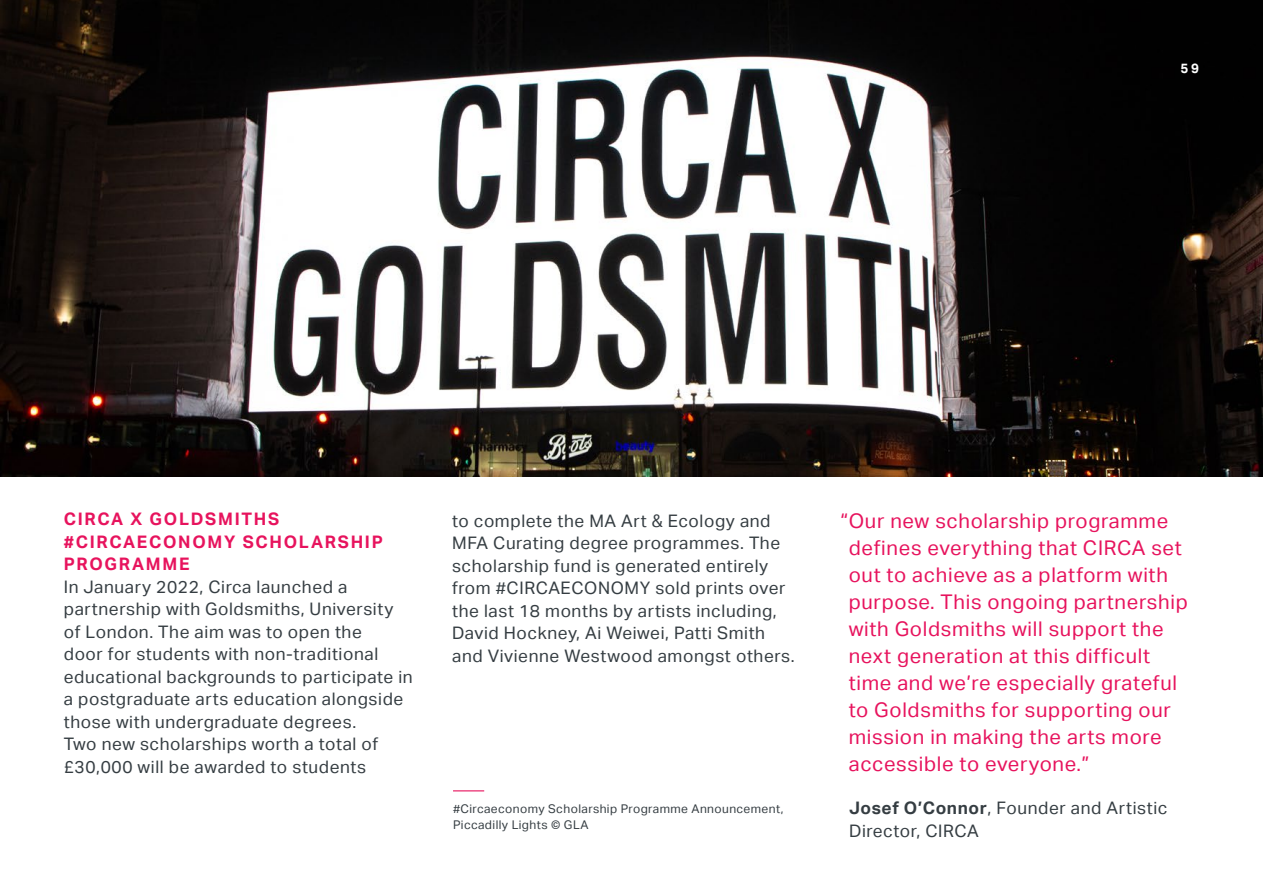
<style>
.page{position:relative;width:1263px;height:893px;background:#fff}
.page>*{position:absolute;margin:0;border:0;box-sizing:border-box;transform-origin:0 0}
.t1{font:20.25px/27px "Aktiv Grotesk";letter-spacing:.035em;color:#e7135d}
.MoL_Body_Copy_11_5_1{font:17.25px/22.5px "Aktiv Grotesk";letter-spacing:.035em;color:#353d42}
.t2{font:700 17.25px/22.5px "Aktiv Grotesk";letter-spacing:.1em;color:#e7135d}
.t3{font:700 13.5px "Aktiv Grotesk";color:#fff}
.SOURCE{font:12px/16.5px "Aktiv Grotesk";letter-spacing:.035em;color:#353d42}
.s1{font-weight:700}
</style>
<div class="page">
<img style="left:0;top:0;width:1263px;height:476px">
<hr style="left:453px;top:790px;width:31px;height:1px;background:#e7135d">
<p class="t3" style="left:1180px;top:61px;width:20px">59</p>
<p class="t2" style="left:64px;top:508px;width:320px">CIRCA X GOLDSMITHS #CIRCAECONOMY SCHOLARSHIP<br>PROGRAMME</p>
<p class="MoL_Body_Copy_11_5_1" style="left:64px;top:576px;width:350px">In January 2022, Circa launched a partnership with Goldsmiths, University of London. The aim was to open the<br>door for students with non-traditional educational backgrounds to participate in a postgraduate arts education alongside those with undergraduate degrees.<br>Two new scholarships worth a total of £30,000 will be awarded to students</p>
<p class="MoL_Body_Copy_11_5_1" style="left:452px;top:509px;width:344px">to complete the MA Art &amp; Ecology and MFA Curating degree programmes. The scholarship fund is generated entirely from #CIRCAECONOMY sold prints over the last 18 months by artists including, David Hockney, Ai Weiwei, Patti Smith and Vivienne Westwood amongst others.</p>
<p class="SOURCE" style="left:453px;top:800px;width:332px">#Circaeconomy Scholarship Programme Announcement,<br>Piccadilly Lights © GLA</p>
<p class="t1" style="left:849px;top:507px;width:341px;text-indent:-8px">“Our new scholarship programme defines everything that CIRCA set out to achieve as a platform with purpose. This ongoing partnership with Goldsmiths will support the next generation at this difficult time and we’re especially grateful to Goldsmiths for supporting our mission in making the arts more accessible to everyone.”</p>
<p class="MoL_Body_Copy_11_5_1" style="left:849px;top:797px;width:320px"><span class="s1">Josef O’Connor</span>, Founder and Artistic<br>Director, CIRCA</p>
</div>
